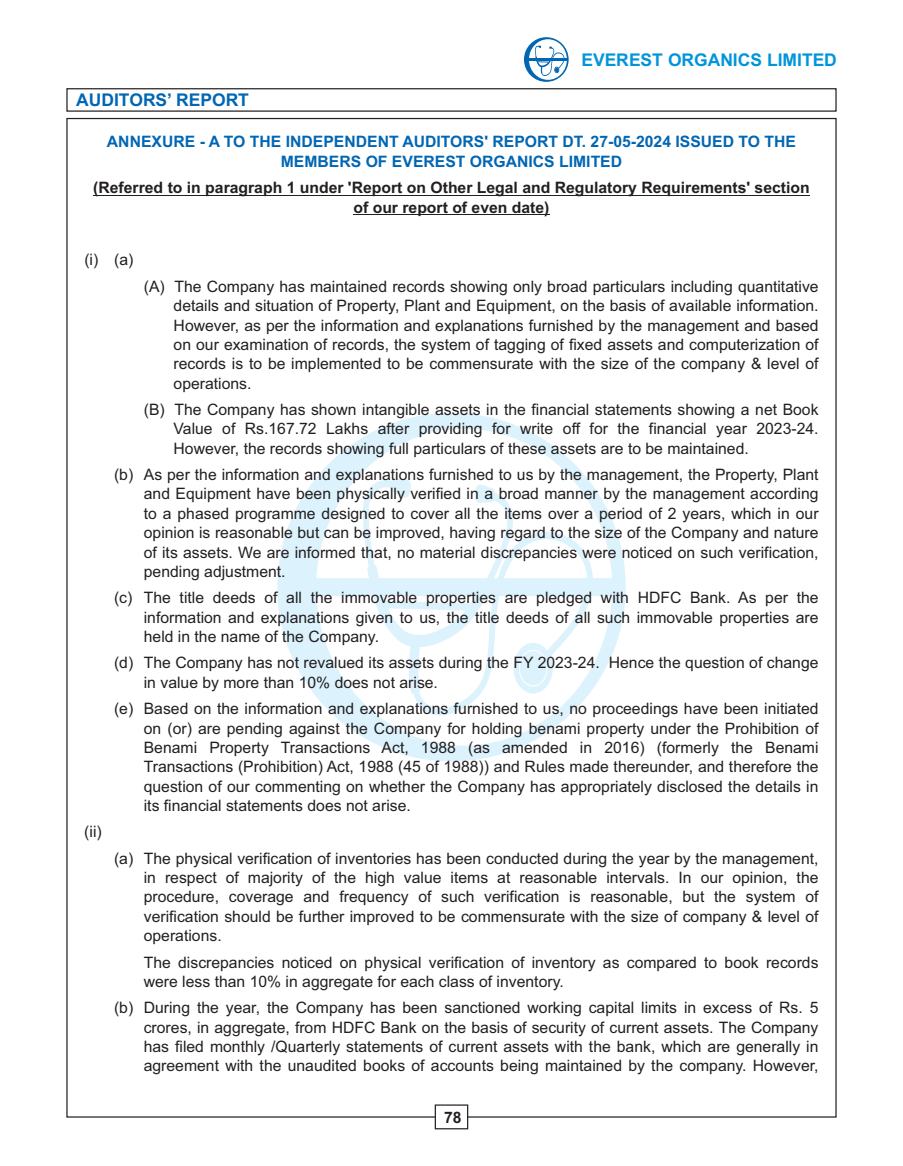
<style>
.page{position:relative;width:903px;height:1166px;background:#fff}
.page>*{position:absolute;margin:0;border:0;box-sizing:border-box;transform-origin:0 0}
.t1{font:700 17.5px "Arial";color:#0095d9}
.t2{font:700 17.5px "Arial";color:#0166b3}
.t3{font:15.75px/19.4px "Arial";color:#231f20;text-align:justify}
.t4{font:700 15.75px/19.4px "Arial";color:#231f20;text-align:center}
.t5{font:700 15.75px/19.4px "Arial";color:#0166b3;text-align:center}
</style>
<div class="page">
<svg style="left:277px;top:413px;width:349px;height:348px"></svg>
<hr style="left:93px;top:195px;width:717px;height:1px;background:#231f20">
<hr style="left:353px;top:214px;width:196px;height:1px;background:#231f20">
<div style="left:66px;top:88px;width:770px;height:24px;border:1px solid #231f20"></div>
<svg style="left:434px;top:1104px;width:35px;height:26px"></svg>
<svg style="left:524px;top:37px;width:45px;height:45px"></svg>
<p class="t2" style="left:76px;top:93px;width:174px">AUDITORS’ REPORT</p>
<p class="t1" style="left:582px;top:53px;width:257px">EVEREST ORGANICS LIMITED</p>
<p class="t5" style="left:107px;top:134px;width:690px">ANNEXURE - A TO THE INDEPENDENT AUDITORS' REPORT DT. 27-05-2024 ISSUED TO THE<br>MEMBERS OF EVEREST ORGANICS LIMITED</p>
<p class="t4" style="left:93px;top:179px;width:718px">(Referred to in paragraph 1 under 'Report on Other Legal and Regulatory Requirements' section of our report of even date)</p>
<p class="t3" style="left:84px;top:252px;width:51px">(i) (a)</p>
<p class="t3" style="left:174px;top:278px;width:646px;text-indent:-30px">(A) The Company has maintained records showing only broad particulars including quantitative details and situation of Property, Plant and Equipment, on the basis of available information.<br>However, as per the information and explanations furnished by the management and based on our examination of records, the system of tagging of fixed assets and computerization of records is to be implemented to be commensurate with the size of the company &amp; level of operations.</p>
<p class="t3" style="left:174px;top:401px;width:646px;text-indent:-30px">(B) The Company has shown intangible assets in the financial statements showing a net Book Value of Rs.167.72 Lakhs after providing for write off for the financial year 2023-24.<br>However, the records showing full particulars of these assets are to be maintained.</p>
<p class="t3" style="left:144px;top:466px;width:676px;text-indent:-30px">(b) As per the information and explanations furnished to us by the management, the Property, Plant and Equipment have been physically verified in a broad manner by the management according to a phased programme designed to cover all the items over a period of 2 years, which in our opinion is reasonable but can be improved, having regard to the size of the Company and nature of its assets. We are informed that, no material discrepancies were noticed on such verification, pending adjustment.</p>
<p class="t3" style="left:144px;top:589px;width:676px;text-indent:-30px">(c) The title deeds of all the immovable properties are pledged with HDFC Bank. As per the information and explanations given to us, the title deeds of all such immovable properties are held in the name of the Company.</p>
<p class="t3" style="left:144px;top:654px;width:676px;text-indent:-30px">(d) The Company has not revalued its assets during the FY 2023-24. Hence the question of change in value by more than 10% does not arise.</p>
<p class="t3" style="left:144px;top:700px;width:676px;text-indent:-30px">(e) Based on the information and explanations furnished to us, no proceedings have been initiated on (or) are pending against the Company for holding benami property under the Prohibition of Benami Property Transactions Act, 1988 (as amended in 2016) (formerly the Benami Transactions (Prohibition) Act, 1988 (45 of 1988)) and Rules made thereunder, and therefore the question of our commenting on whether the Company has appropriately disclosed the details in its financial statements does not arise.</p>
<p class="t3" style="left:84px;top:823px;width:19px">(ii)</p>
<p class="t3" style="left:144px;top:850px;width:676px;text-indent:-30px">(a) The physical verification of inventories has been conducted during the year by the management, in respect of majority of the high value items at reasonable intervals. In our opinion, the procedure, coverage and frequency of such verification is reasonable, but the system of verification should be further improved to be commensurate with the size of company &amp; level of operations.</p>
<p class="t3" style="left:144px;top:954px;width:676px">The discrepancies noticed on physical verification of inventory as compared to book records were less than 10% in aggregate for each class of inventory.</p>
<p class="t3" style="left:144px;top:999px;width:676px;text-indent:-30px">(b) During the year, the Company has been sanctioned working capital limits in excess of Rs. 5 crores, in aggregate, from HDFC Bank on the basis of security of current assets. The Company has filed monthly /Quarterly statements of current assets with the bank, which are generally in agreement with the unaudited books of accounts being maintained by the company. However,</p>
<p class="t4" style="left:444px;top:1108px;width:19px">78</p>
</div>
